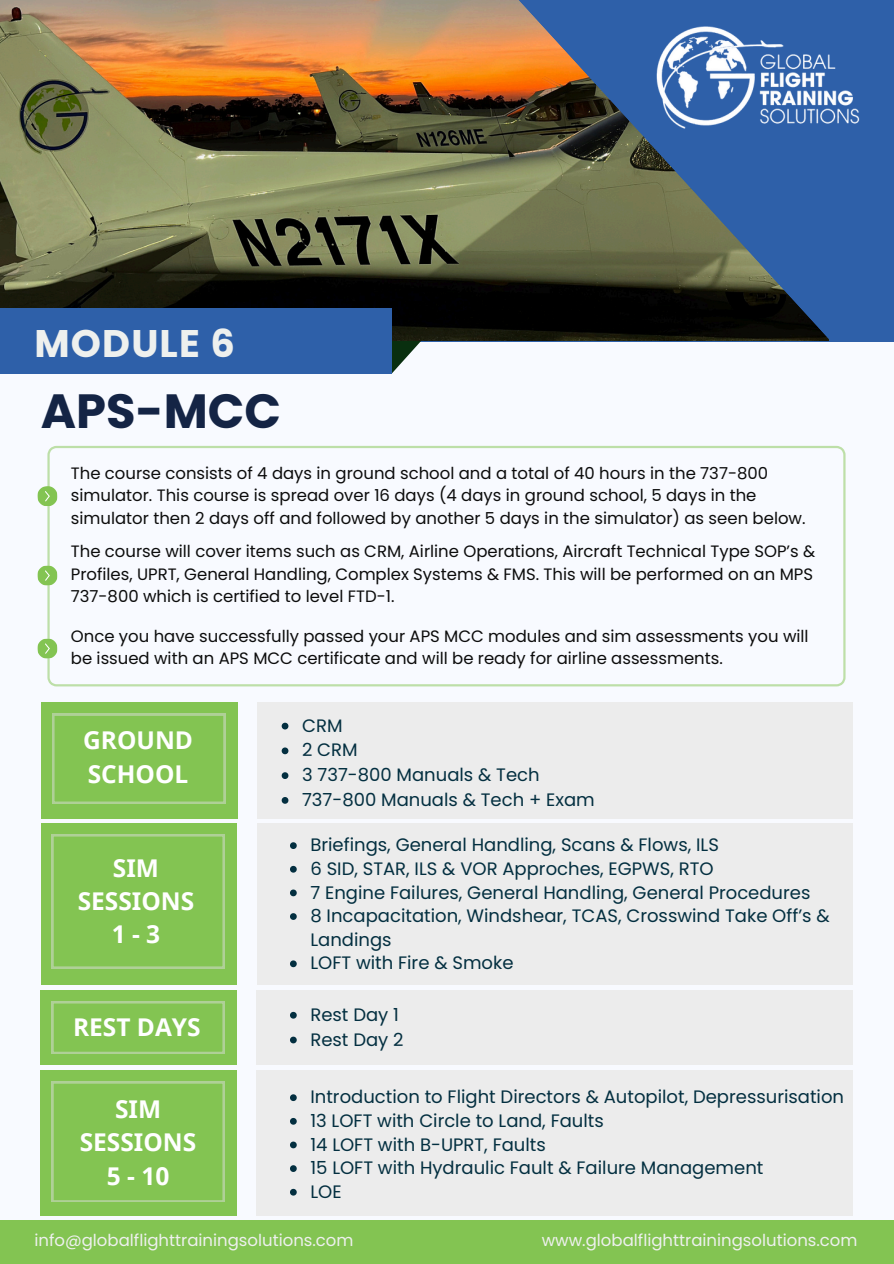
<style>
.page{position:relative;width:894px;height:1264px;background:#fff}
.page>*{position:absolute;margin:0;border:0;box-sizing:border-box;transform-origin:0 0}
.t1{font:700 48px "Poppins";color:#142445}
.t2{font:700 38.4px "Poppins";letter-spacing:.03em;color:#eef0ee}
.t3{font:700 24.45px/33.3px "Noto Sans";color:#fff;text-align:center}
.t4{font:18px/23.7px "Poppins";color:#032f40}
.t5{font:16.5px/22.5px "Poppins";color:#0c0c0c}
.t6{font:16.5px "Poppins";color:#eef0ee}
</style>
<div class="page">
<div style="left:0;top:0;width:893px;height:1263px;background:#f8faff"></div>
<div style="left:0;top:1220px;width:893px;height:43px;background:#83c452"></div>
<div style="left:42px;top:702px;width:196px;height:116px;background:#83c452"></div>
<svg style="left:52px;top:713px;width:173px;height:90px"></svg>
<div style="left:257px;top:702px;width:595px;height:116px;background:#ececec"></div>
<svg style="left:281px;top:722px;width:7px;height:7px"></svg>
<svg style="left:281px;top:747px;width:7px;height:7px"></svg>
<svg style="left:281px;top:772px;width:7px;height:7px"></svg>
<svg style="left:281px;top:797px;width:7px;height:6px"></svg>
<div style="left:41px;top:823px;width:196px;height:161px;background:#83c452"></div>
<svg style="left:51px;top:834px;width:174px;height:134px"></svg>
<div style="left:257px;top:823px;width:595px;height:161px;background:#ececec"></div>
<svg style="left:290px;top:842px;width:6px;height:7px"></svg>
<svg style="left:290px;top:865px;width:6px;height:7px"></svg>
<svg style="left:290px;top:889px;width:6px;height:7px"></svg>
<svg style="left:290px;top:913px;width:6px;height:6px"></svg>
<svg style="left:290px;top:960px;width:6px;height:7px"></svg>
<div style="left:41px;top:990px;width:196px;height:74px;background:#83c452"></div>
<svg style="left:51px;top:1001px;width:173px;height:52px"></svg>
<div style="left:256px;top:990px;width:596px;height:74px;background:#ececec"></div>
<svg style="left:290px;top:1011px;width:6px;height:7px"></svg>
<svg style="left:290px;top:1036px;width:6px;height:7px"></svg>
<div style="left:41px;top:1070px;width:196px;height:145px;background:#83c452"></div>
<svg style="left:51px;top:1081px;width:174px;height:120px"></svg>
<div style="left:256px;top:1070px;width:596px;height:145px;background:#ececec"></div>
<svg style="left:290px;top:1094px;width:6px;height:7px"></svg>
<svg style="left:290px;top:1118px;width:6px;height:6px"></svg>
<svg style="left:290px;top:1141px;width:6px;height:7px"></svg>
<svg style="left:290px;top:1165px;width:6px;height:6px"></svg>
<svg style="left:290px;top:1188px;width:6px;height:7px"></svg>
<svg style="left:391px;top:341px;width:59px;height:33px"></svg>
<img style="left:0;top:0;width:488px;height:341px">
<svg style="left:488px;top:0;width:405px;height:341px"></svg>
<div style="left:0;top:309px;width:391px;height:65px;background:#2e60a9"></div>
<img style="left:647px;top:24px;width:220px;height:111px">
<svg style="left:47px;top:446px;width:798px;height:240px"></svg>
<svg style="left:37px;top:486px;width:21px;height:20px"></svg>
<svg style="left:37px;top:565px;width:21px;height:21px"></svg>
<svg style="left:37px;top:638px;width:21px;height:21px"></svg>
<h3 class="t2" style="left:34px;top:317px;width:202px">MODULE 6</h3>
<h2 class="t1" style="left:41px;top:377px;width:241px">APS-MCC</h2>
<p class="t5" style="left:71px;top:461px;width:736px">The course consists of 4 days in ground school and a total of 40 hours in the 737-800 simulator. This course is spread over 16 days (4 days in ground school, 5 days in the simulator then 2 days off and followed by another 5 days in the simulator) as seen below.</p>
<p class="t5" style="left:71px;top:540px;width:745px">The course will cover items such as CRM, Airline Operations, Aircraft Technical Type SOP’s &amp;<br>Profiles, UPRT, General Handling, Complex Systems &amp; FMS. This will be performed on an MPS<br>737-800 which is certified to level FTD-1.</p>
<p class="t5" style="left:71px;top:624px;width:739px">Once you have successfully passed your APS MCC modules and sim assessments you will be issued with an APS MCC certificate and will be ready for airline assessments.</p>
<h1 class="t3" style="left:83px;top:723px;width:111px;text-align:left">GROUND<br>SCHOOL</h1>
<p class="t3" style="left:78px;top:850px;width:118px">SIM<br>SESSIONS<br>1-3</p>
<p class="t3" style="left:73px;top:1010px;width:129px">REST DAYS</p>
<p class="t3" style="left:80px;top:1091px;width:118px">SIM<br>SESSIONS<br>5-10</p>
<p class="t4" style="left:302px;top:713px;width:42px">CRM</p>
<p class="t4" style="left:302px;top:738px;width:57px">2 CRM</p>
<p class="t4" style="left:302px;top:763px;width:239px">3 737-800 Manuals &amp; Tech</p>
<p class="t4" style="left:302px;top:787px;width:294px">737-800 Manuals &amp; Tech + Exam</p>
<p class="t4" style="left:310px;top:833px;width:410px">Briefings, General Handling, Scans &amp; Flows, ILS</p>
<h3 class="t4" style="left:310px;top:856px;width:404px">6 SID, STAR, ILS &amp; VOR Approches, EGPWS, RTO</h3>
<p class="t4" style="left:310px;top:880px;width:501px">7 Engine Failures, General Handling, General Procedures</p>
<p class="t4" style="left:310px;top:904px;width:520px">8 Incapacitation, Windshear, TCAS, Crosswind Take Off’s &amp;<br>Landings</p>
<p class="t4" style="left:310px;top:951px;width:204px">LOFT with Fire &amp; Smoke</p>
<h3 class="t4" style="left:310px;top:1002px;width:90px">Rest Day 1</h3>
<p class="t4" style="left:310px;top:1027px;width:95px">Rest Day 2</p>
<p class="t4" style="left:310px;top:1085px;width:535px">Introduction to Flight Directors &amp; Autopilot, Depressurisation</p>
<p class="t4" style="left:310px;top:1108px;width:295px">13 LOFT with Circle to Land, Faults</p>
<p class="t4" style="left:310px;top:1132px;width:237px">14 LOFT with B-UPRT, Faults</p>
<h3 class="t4" style="left:310px;top:1155px;width:454px">15 LOFT with Hydraulic Fault &amp; Failure Management</h3>
<p class="t4" style="left:310px;top:1179px;width:33px">LOE</p>
<p class="t6" style="left:34px;top:1229px;width:320px">info@globalflighttrainingsolutions.com</p>
<p class="t6" style="left:541px;top:1229px;width:317px">www.globalflighttrainingsolutions.com</p>
</div>
